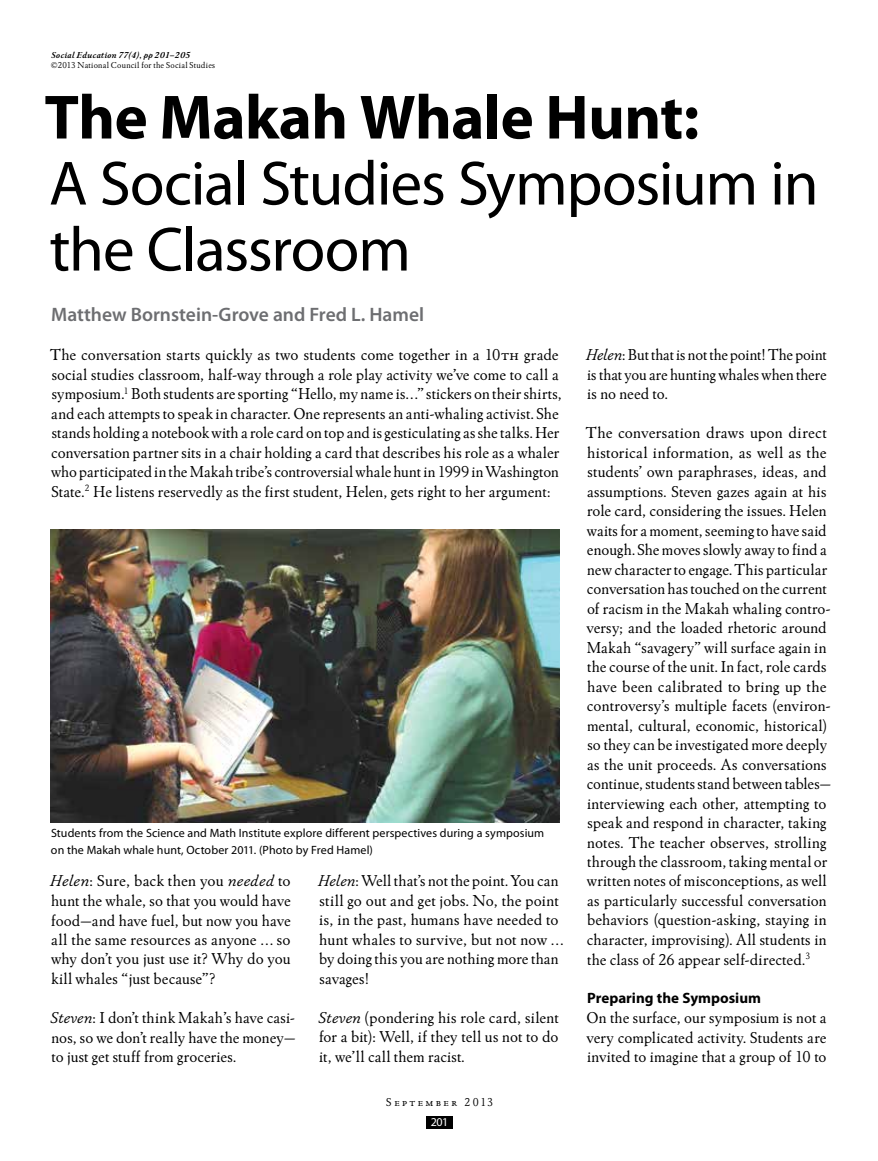
<style>
.page{position:relative;width:878px;height:1161px;background:#fff}
.page>*{position:absolute;margin:0;border:0;box-sizing:border-box;transform-origin:0 0}
.t1{font:63px/66px "Myriad Pro";letter-spacing:-.02em;color:#000}
.t2{font:700 63px "Myriad Pro";letter-spacing:-.01em;color:#000}
.t3{font:600 19.5px "Myriad Pro";color:#6d6e71}
.t4{font:16.5px/19.5px "Winchester New ITC";letter-spacing:.005em;color:#000;text-align:justify}
.t5{font:700 15px "Myriad Pro";color:#000}
.t6{font:12px/16.5px "Myriad Pro";letter-spacing:.01em;color:#000}
.t7{font:12px "Winchester New ITC Book SC";letter-spacing:.21em;color:#000}
.t8{font:12px "Myriad Pro";color:#fff}
.t9{font:9px "Winchester New ITC";letter-spacing:.025em;color:#000}
.t10{font:italic 700 9px "Winchester New ITC";letter-spacing:.025em;color:#000}
.s1{font-family:"Winchester New ITC Book SC"}
.s2{font-style:italic}
.s3{font-family:"Winchester New ITC"}
</style>
<div class="page">
<div style="left:426px;top:1117px;width:26px;height:12px;background:#000"></div>
<img style="left:51px;top:530px;width:509px;height:292px">
<p class="t10" style="left:51px;top:49px;width:141px">Social Education 77(4), pp 201–205</p>
<p class="t9" style="left:51px;top:60px;width:166px">©2013 National Council for the Social Studies</p>
<h1 class="t2" style="left:44px;top:82px;width:656px">The Makah Whale Hunt:</h1>
<h1 class="t1" style="left:49px;top:152px;width:771px">A Social Studies Symposium in the Classroom</h1>
<p class="t3" style="left:51px;top:302px;width:374px">Matthew Bornstein-Grove and Fred L. Hamel</p>
<p class="t4" style="left:50px;top:345px;width:513px;text-align:left">The conversation starts quickly as two students come together in a 10<span class="s1">th</span> grade social studies classroom, half-way through a role play activity we’ve come to call a symposium.<sup>1</sup> Both students are sporting “Hello, my name is…” stickers on their shirts, and each attempts to speak in character. One represents an anti-whaling activist. She stands holding a notebook with a role card on top and is gesticulating as she talks. Her conversation partner sits in a chair holding a card that describes his role as a whaler who participated in the Makah tribe’s controversial whale hunt in 1999 in Washington State.<sup>2</sup> He listens reservedly as the first student, Helen, gets right to her argument:</p>
<p class="t4" style="left:585px;top:345px;width:243px"><span class="s2">Helen</span>: But that is not the point! The point is that you are hunting whales when there is no need to.</p>
<p class="t4" style="left:586px;top:423px;width:247px;text-align:left">The conversation draws upon direct historical information, as well as the students’ own paraphrases, ideas, and assumptions. Steven gazes again at his role card, considering the issues. Helen waits for a moment, seeming to have said enough. She moves slowly away to find a new character to engage. This particular conversation has touched on the current of racism in the Makah whaling contro&shy;versy; and the loaded rhetoric around Makah “savagery” will surface again in the course of the unit. In fact, role cards have been calibrated to bring up the controversy’s multiple facets (environ&shy;mental, cultural, economic, historical) so they can be investigated more deeply as the unit proceeds. As conversations continue, students stand between tables— interviewing each other, attempting to speak and respond in character, taking notes. The teacher observes, strolling through the classroom, taking mental or written notes of misconceptions, as well as particularly successful conversation behaviors (question-asking, staying in character, improvising). All students in the class of 26 appear self-directed.<sup>3</sup></p>
<p class="t5" style="left:587px;top:990px;width:175px">Preparing the Symposium</p>
<p class="t4" style="left:586px;top:1008px;width:242px">On the surface, our symposium is not a very complicated activity. Students are invited to imagine that a group of 10 to</p>
<p class="t6" style="left:51px;top:825px;width:495px">Students from the Science and Math Institute explore different perspectives during a symposium on the Makah whale hunt, October 2011. (Photo by Fred Hamel)</p>
<p class="t4" style="left:50px;top:871px;width:243px"><span class="s2">Helen</span>: Sure, back then you <span class="s2">needed</span> to hunt the whale, so that you would have food—and have fuel, but now you have all the same resources as anyone … so why don’t you just use it? Why do you kill whales “just because”?</p>
<p class="t4" style="left:50px;top:1008px;width:247px"><span class="s2">Steven</span>: I don’t think Makah’s have casi&shy;nos, so we don’t really have the money— to just get stuff from groceries.</p>
<p class="t4" style="left:317px;top:871px;width:247px;text-align:left"><span class="s2">Helen</span>: Well that’s not the point. You can still go out and get jobs. No, the point is, in the past, humans have needed to hunt whales to survive, but not now … by doing this you are nothing more than savages!</p>
<p class="t4" style="left:318px;top:1008px;width:242px"><span class="s2">Steven</span> (pondering his role card, silent for a bit): Well, if they tell us not to do it, we’ll call them racist.</p>
<p class="t7" style="left:386px;top:1095px;width:108px">September <span class="s3">2013</span></p>
<p class="t8" style="left:431px;top:1116px;width:19px">201</p>
</div>
